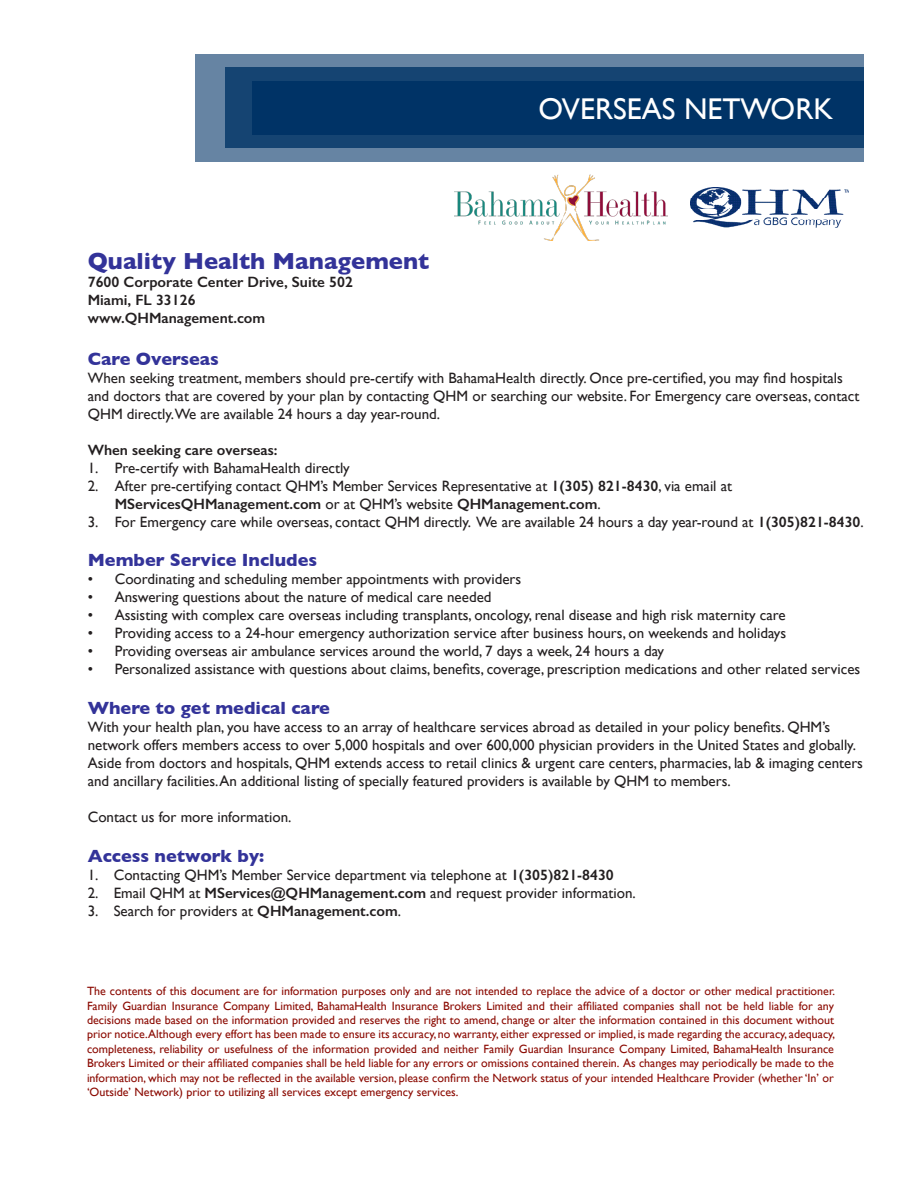
<style>
.page{position:relative;width:918px;height:1188px;background:#fff}
.page>*{position:absolute;margin:0;border:0;box-sizing:border-box;transform-origin:0 0}
.t1{font:30px "Gill Sans";color:#fff}
.t2{font:700 23.7px "Gill Sans";color:#339}
.t3{font:700 18px "Gill Sans";color:#339}
.t4{font:15px/18px "Gill Sans";color:#231f20}
.t5{font:600 15px "Gill Sans";color:#231f20}
.t6{font:12px/14.4px "Gill Sans";color:#8b0a02;text-align:justify}
.s1{font-weight:600}
</style>
<div class="page">
<div style="left:196px;top:54px;width:668px;height:108px;background:#6684a3"></div>
<div style="left:225px;top:68px;width:639px;height:80px;background:#154472"></div>
<div style="left:252px;top:81px;width:612px;height:54px;background:#036"></div>
<img style="left:454px;top:174px;width:214px;height:66px">
<img style="left:690px;top:188px;width:159px;height:40px">
<p class="t1" style="left:538px;top:91px;width:296px">OVERSEAS NETWORK</p>
<p class="t2" style="left:88px;top:242px;width:343px">Quality Health Management</p>
<p class="t5" style="left:88px;top:273px;width:267px">7600 Corporate Center Drive, Suite 502</p>
<p class="t5" style="left:88px;top:291px;width:109px">Miami, FL 33126</p>
<p class="t5" style="left:88px;top:309px;width:179px">www.QHManagement.com</p>
<p class="t3" style="left:88px;top:344px;width:133px">Care Overseas</p>
<p class="t4" style="left:88px;top:369px;width:773px">When seeking treatment, members should pre-certify with BahamaHealth directly. Once pre-certified, you may find hospitals and doctors that are covered by your plan by contacting QHM or searching our website. For Emergency care overseas, contact<br>QHM directly.We are available 24 hours a day year-round.</p>
<p class="t5" style="left:88px;top:441px;width:191px">When seeking care overseas:</p>
<p class="t4" style="left:88px;top:459px;width:264px">1. Pre-certify with BahamaHealth directly</p>
<p class="t4" style="left:115px;top:477px;width:619px;text-indent:-27px">2. After pre-certifying contact QHM’s Member Services Representative at <span class="s1">1(305) 821-8430</span>, via email at<br><span class="s1">MServicesQHManagement.com</span> or at QHM’s website <span class="s1">QHManagement.com</span>.</p>
<p class="t4" style="left:88px;top:513px;width:778px">3. For Emergency care while overseas, contact QHM directly. We are available 24 hours a day year-round at <span class="s1">1(305)821-8430</span>.</p>
<p class="t3" style="left:88px;top:546px;width:231px">Member Service Includes</p>
<p class="t4" style="left:88px;top:570px;width:435px">• Coordinating and scheduling member appointments with providers</p>
<p class="t4" style="left:88px;top:588px;width:405px">• Answering questions about the nature of medical care needed</p>
<p class="t4" style="left:88px;top:606px;width:699px">• Assisting with complex care overseas including transplants, oncology, renal disease and high risk maternity care</p>
<p class="t4" style="left:88px;top:624px;width:700px">• Providing access to a 24-hour emergency authorization service after business hours, on weekends and holidays</p>
<p class="t4" style="left:88px;top:642px;width:578px">• Providing overseas air ambulance services around the world, 7 days a week, 24 hours a day</p>
<p class="t4" style="left:88px;top:660px;width:774px">• Personalized assistance with questions about claims, benefits, coverage, prescription medications and other related services</p>
<p class="t3" style="left:88px;top:694px;width:244px">Where to get medical care</p>
<p class="t4" style="left:88px;top:718px;width:777px">With your health plan, you have access to an array of healthcare services abroad as detailed in your policy benefits. QHM’s network offers members access to over 5,000 hospitals and over 600,000 physician providers in the United States and globally.<br>Aside from doctors and hospitals, QHM extends access to retail clinics &amp; urgent care centers, pharmacies, lab &amp; imaging centers and ancillary facilities. An additional listing of specially featured providers is available by QHM to members.</p>
<p class="t4" style="left:88px;top:808px;width:205px">Contact us for more information.</p>
<p class="t3" style="left:88px;top:841px;width:178px">Access network by:</p>
<p class="t4" style="left:88px;top:865px;width:528px">1. Contacting QHM’s Member Service department via telephone at <span class="s1">1(305)821-8430</span></p>
<p class="t4" style="left:88px;top:883px;width:550px">2. Email QHM at <span class="s1">MServices@QHManagement.com</span> and request provider information.</p>
<p class="t4" style="left:88px;top:901px;width:315px">3. Search for providers at <span class="s1">QHManagement.com</span>.</p>
<p class="t6" style="left:87px;top:984px;width:750px">The contents of this document are for information purposes only and are not intended to replace the advice of a doctor or other medical practitioner.<br>Family Guardian Insurance Company Limited, BahamaHealth Insurance Brokers Limited and their affiliated companies shall not be held liable for any decisions made based on the information provided and reserves the right to amend, change or alter the information contained in this document without prior notice.Although every effort has been made to ensure its accuracy, no warranty, either expressed or implied, is made regarding the accuracy, adequacy, completeness, reliability or usefulness of the information provided and neither Family Guardian Insurance Company Limited, BahamaHealth Insurance Brokers Limited or their affiliated companies shall be held liable for any errors or omissions contained therein. As changes may periodically be made to the information, which may not be reflected in the available version, please confirm the Network status of your intended Healthcare Provider (whether ‘In’ or ‘Outside’ Network) prior to utilizing all services except emergency services.</p>
</div>
